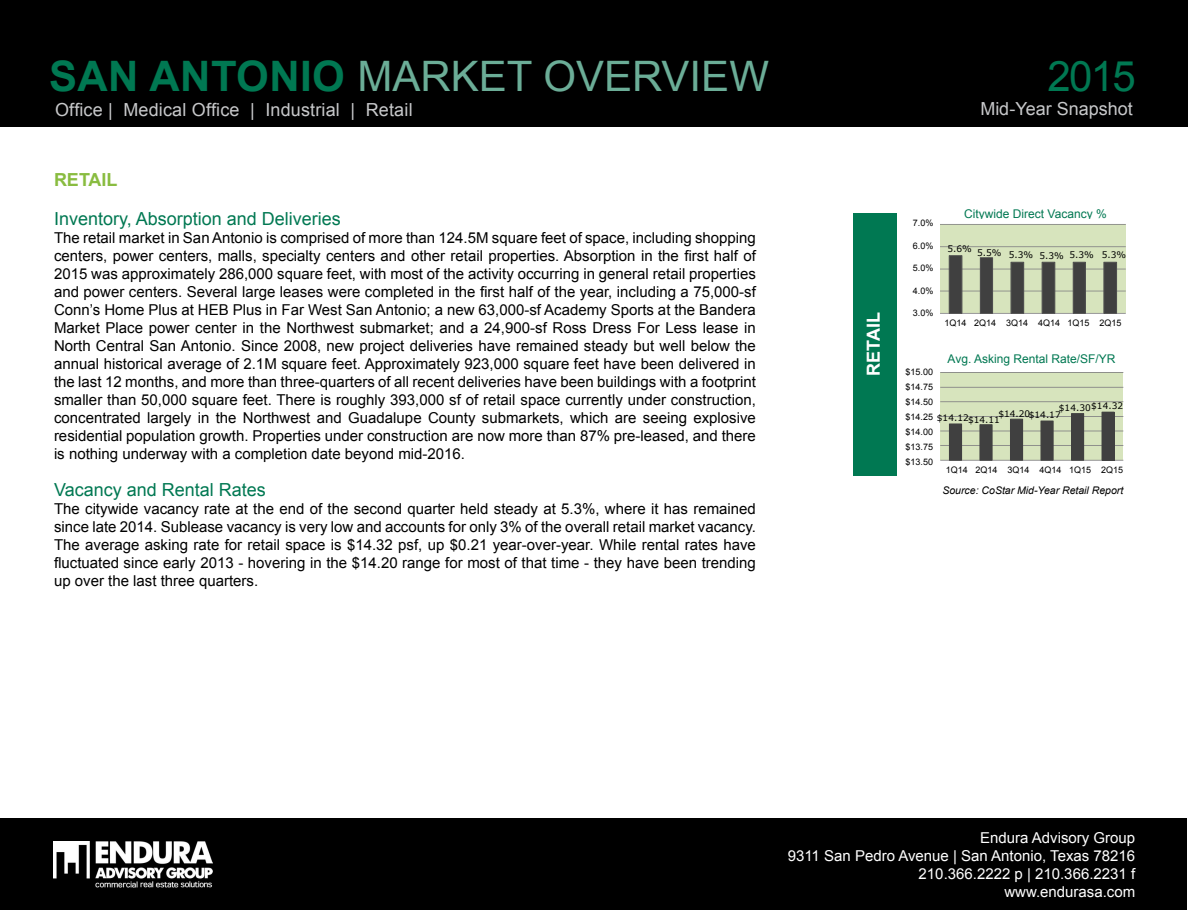
<style>
.page{position:relative;width:1188px;height:918px;background:#fff}
.page>*{position:absolute;margin:0;border:0;box-sizing:border-box;transform-origin:0 0}
.t1{font:42px "Arial";color:#6bad97}
.t2{font:42px "Arial";color:#007852}
.t3{font:18px "Arial";letter-spacing:.01em;color:#c7c8ca}
.t4{font:18px "Arial";color:#007852}
.t5{font:700 18px "Arial";color:#89bc40}
.t6{font:700 18px "Arial";color:#fff}
.t7{font:15px/18px "Arial";color:#000;text-align:justify}
.t8{font:15px/18px "Arial";color:#fff;text-align:right}
.t9{font:12px "Arial";color:#007852}
.t10{font:italic 10.5px "Arial";color:#000}
.t11{font:9px/15px "Arial";color:#000;text-align:justify}
.t12{font:9px/7.6px "Verdana";color:#000}
.s1{font-weight:700;color:#007852}
</style>
<div class="page">
<div style="left:0;top:0;width:1188px;height:127px;background:#000"></div>
<div style="left:0;top:818px;width:1187px;height:92px;background:#000"></div>
<img style="left:54px;top:842px;width:158px;height:46px">
<div style="left:940px;top:373px;width:183px;height:87px;background:#d7e4bd"></div>
<hr style="left:940px;top:460px;width:183px;height:1px;background:#868686">
<hr style="left:940px;top:445px;width:183px;height:1px;background:#868686">
<hr style="left:940px;top:431px;width:183px;height:1px;background:#868686">
<hr style="left:940px;top:416px;width:183px;height:1px;background:#868686">
<hr style="left:940px;top:401px;width:183px;height:1px;background:#868686">
<hr style="left:940px;top:387px;width:183px;height:1px;background:#868686">
<hr style="left:940px;top:372px;width:183px;height:1px;background:#868686">
<div style="left:1102px;top:412px;width:12px;height:48px;background:#404040"></div>
<svg style="left:949px;top:413px;width:135px;height:47px"></svg>
<div style="left:940px;top:225px;width:186px;height:88px;background:#d7e4bd"></div>
<hr style="left:940px;top:313px;width:186px;height:1px;background:#868686">
<hr style="left:940px;top:291px;width:186px;height:1px;background:#868686">
<hr style="left:940px;top:269px;width:186px;height:1px;background:#868686">
<hr style="left:940px;top:246px;width:186px;height:1px;background:#868686">
<hr style="left:940px;top:224px;width:186px;height:1px;background:#868686">
<svg style="left:949px;top:255px;width:168px;height:59px"></svg>
<div style="left:854px;top:213px;width:43px;height:262px;background:#007852"></div>
<h1 class="t1" style="left:49px;top:49px;width:721px"><span class="s1">SAN ANTONIO</span> Market overview</h1>
<h1 class="t2" style="left:1047px;top:49px;width:90px">2015</h1>
<p class="t3" style="left:55px;top:98px;width:359px">Office | Medical Office | Industrial | Retail</p>
<p class="t3" style="left:980px;top:97px;width:154px">Mid-Year Snapshot</p>
<p class="t5" style="left:54px;top:167px;width:65px">RETAIL</p>
<p class="t4" style="left:54px;top:206px;width:288px">Inventory, Absorption and Deliveries</p>
<p class="t7" style="left:54px;top:228px;width:704px">The retail market in San Antonio is comprised of more than 124.5M square feet of space, including shopping centers, power centers, malls, specialty centers and other retail properties. Absorption in the first half of 2015 was approximately 286,000 square feet, with most of the activity occurring in general retail properties and power centers. Several large leases were completed in the first half of the year, including a 75,000-sf Conn’s Home Plus at HEB Plus in Far West San Antonio; a new 63,000-sf Academy Sports at the Bandera Market Place power center in the Northwest submarket; and a 24,900-sf Ross Dress For Less lease in North Central San Antonio. Since 2008, new project deliveries have remained steady but well below the annual historical average of 2.1M square feet. Approximately 923,000 square feet have been delivered in the last 12 months, and more than three-quarters of all recent deliveries have been buildings with a footprint smaller than 50,000 square feet. There is roughly 393,000 sf of retail space currently under construction, concentrated largely in the Northwest and Guadalupe County submarkets, which are seeing explosive residential population growth. Properties under construction are now more than 87% pre-leased, and there is nothing underway with a completion date beyond mid-2016.</p>
<p class="t4" style="left:54px;top:478px;width:213px">Vacancy and Rental Rates</p>
<p class="t7" style="left:54px;top:500px;width:703px">The citywide vacancy rate at the end of the second quarter held steady at 5.3%, where it has remained since late 2014. Sublease vacancy is very low and accounts for only 3% of the overall retail market vacancy.<br>The average asking rate for retail space is $14.32 psf, up $0.21 year-over-year. While rental rates have fluctuated since early 2013 - hovering in the $14.20 range for most of that time - they have been trending up over the last three quarters.</p>
<p class="t6" style="left:861px;top:376px;width:65px;rotate:-90deg">RETAIL</p>
<p class="t11" style="left:913px;top:216px;width:22px">7.0%</p>
<p class="t11" style="left:913px;top:238px;width:22px">6.0%</p>
<p class="t11" style="left:913px;top:261px;width:22px">5.0%</p>
<p class="t11" style="left:913px;top:283px;width:22px">4.0%</p>
<p class="t11" style="left:913px;top:306px;width:22px">3.0%</p>
<p class="t9" style="left:964px;top:206px;width:144px">Citywide Direct Vacancy %</p>
<p class="t12" style="left:947px;top:245px;width:26px">5.6%</p>
<p class="t12" style="left:977px;top:251px;width:151px">5.5% 5.3% 5.3% 5.3% 5.3%</p>
<p class="t11" style="left:945px;top:315px;width:179px">1Q14 2Q14 3Q14 4Q14 1Q15 2Q15</p>
<p class="t9" style="left:948px;top:351px;width:169px">Avg. Asking Rental Rate/SF/YR</p>
<p class="t11" style="left:905px;top:364px;width:29px">$15.00 $14.75 $14.50 $14.25 $14.00 $13.75 $13.50</p>
<p class="t12" style="left:998px;top:403px;width:126px;text-indent:60px">$14.30$14.32 $14.20$14.17</p>
<p class="t12" style="left:937px;top:415px;width:65px">$14.12$14.11</p>
<p class="t11" style="left:946px;top:462px;width:179px">1Q14 2Q14 3Q14 4Q14 1Q15 2Q15</p>
<p class="t10" style="left:942px;top:484px;width:182px">Source: CoStar Mid-Year Retail Report</p>
<p class="t8" style="left:788px;top:829px;width:349px">Endura Advisory Group<br>9311 San Pedro Avenue | San Antonio, Texas 78216<br>210.366.2222 p | 210.366.2231 f www.endurasa.com</p>
</div>
